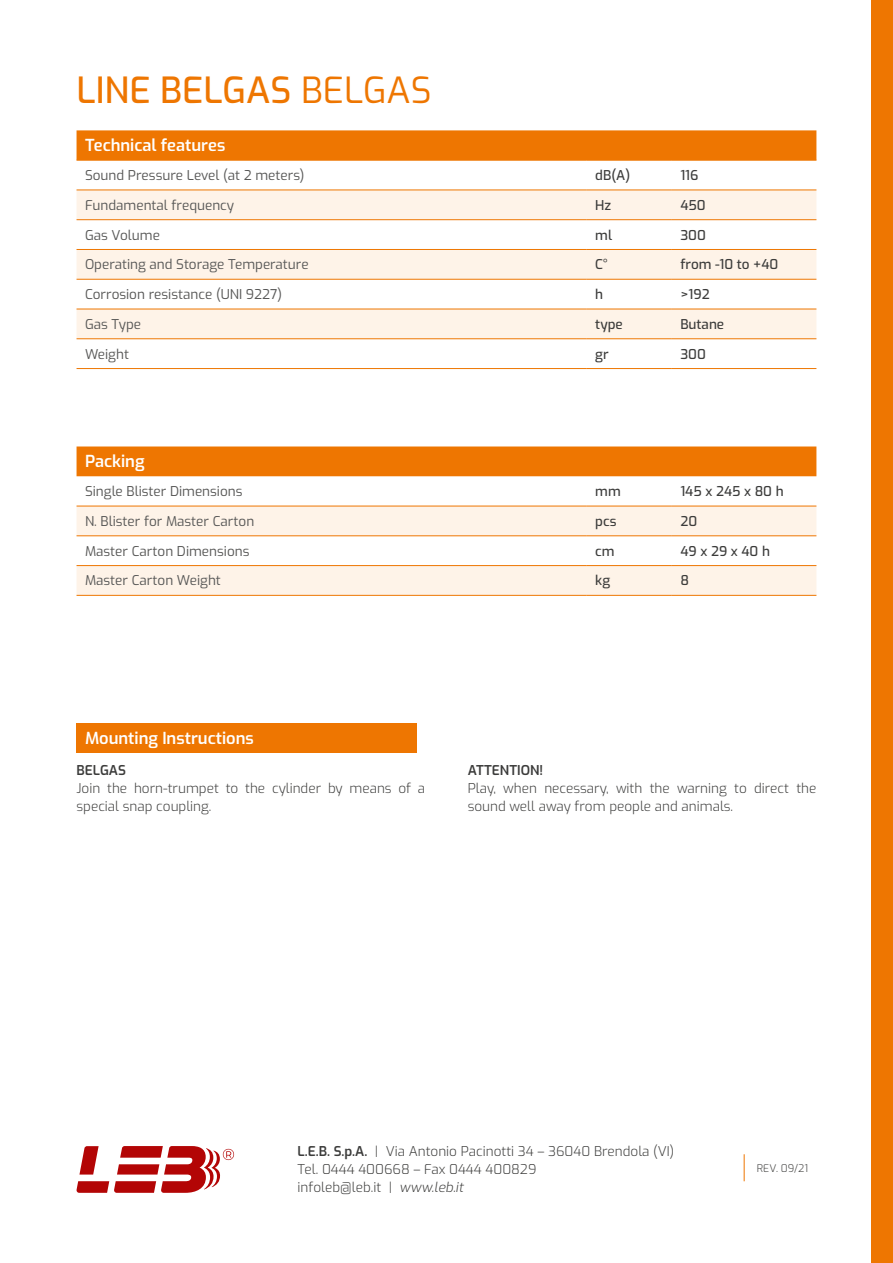
<style>
.page{position:relative;width:893px;height:1263px;background:#fff}
.page>*{position:absolute;margin:0;border:0;box-sizing:border-box;transform-origin:0 0}
.t1{font:100 36px "Exo";color:#ee7601}
.Body_Text_Left{font:100 16.5px "Exo";color:#fff}
.Body_Text_Left-2{font:100 13.5px/18px "Exo";color:#3c3c3b}
.Body_Text_Left-3{font:100 13.5px "Exo";color:#575756}
.H3_Right{font:100 13.5px "Exo";color:#3c3c3b}
.Body_Text_Left-4{font:100 10.5px "Exo";color:#3c3c3b}
.s1{font-style:italic}
</style>
<div class="page">
<div style="left:872px;top:0;width:21px;height:1263px;background:#ee7601"></div>
<div style="left:77px;top:130px;width:739px;height:30px;background:#ee7601"></div>
<svg style="left:77px;top:191px;width:739px;height:147px;fill:#fef3e8"></svg>
<hr style="left:77px;top:160px;width:510px;height:1px;background:#ee7601">
<hr style="left:587px;top:160px;width:85px;height:1px;background:#ee7601">
<hr style="left:672px;top:160px;width:144px;height:1px;background:#ee7601">
<hr style="left:77px;top:190px;width:510px;height:1px;background:#ee7601">
<hr style="left:77px;top:219px;width:510px;height:1px;background:#ee7601">
<hr style="left:77px;top:249px;width:510px;height:1px;background:#ee7601">
<hr style="left:77px;top:279px;width:510px;height:1px;background:#ee7601">
<hr style="left:587px;top:249px;width:85px;height:1px;background:#ee7601">
<hr style="left:587px;top:279px;width:85px;height:1px;background:#ee7601">
<hr style="left:587px;top:190px;width:85px;height:1px;background:#ee7601">
<hr style="left:587px;top:219px;width:85px;height:1px;background:#ee7601">
<hr style="left:672px;top:190px;width:144px;height:1px;background:#ee7601">
<hr style="left:672px;top:219px;width:144px;height:1px;background:#ee7601">
<hr style="left:672px;top:249px;width:144px;height:1px;background:#ee7601">
<hr style="left:672px;top:279px;width:144px;height:1px;background:#ee7601">
<hr style="left:77px;top:368px;width:510px;height:1px;background:#ee7601">
<hr style="left:587px;top:368px;width:85px;height:1px;background:#ee7601">
<hr style="left:672px;top:368px;width:144px;height:1px;background:#ee7601">
<hr style="left:672px;top:309px;width:144px;height:1px;background:#ee7601">
<hr style="left:672px;top:338px;width:144px;height:1px;background:#ee7601">
<hr style="left:587px;top:309px;width:85px;height:1px;background:#ee7601">
<hr style="left:587px;top:338px;width:85px;height:1px;background:#ee7601">
<hr style="left:77px;top:309px;width:510px;height:1px;background:#ee7601">
<hr style="left:77px;top:338px;width:510px;height:1px;background:#ee7601">
<div style="left:77px;top:446px;width:739px;height:30px;background:#ee7601"></div>
<svg style="left:77px;top:507px;width:739px;height:88px;fill:#fef3e8"></svg>
<hr style="left:77px;top:506px;width:510px;height:1px;background:#ee7601">
<hr style="left:587px;top:506px;width:85px;height:1px;background:#ee7601">
<hr style="left:672px;top:506px;width:144px;height:1px;background:#ee7601">
<hr style="left:77px;top:535px;width:510px;height:1px;background:#ee7601">
<hr style="left:587px;top:535px;width:85px;height:1px;background:#ee7601">
<hr style="left:672px;top:535px;width:144px;height:1px;background:#ee7601">
<hr style="left:77px;top:565px;width:510px;height:1px;background:#ee7601">
<hr style="left:587px;top:565px;width:85px;height:1px;background:#ee7601">
<hr style="left:672px;top:565px;width:144px;height:1px;background:#ee7601">
<hr style="left:77px;top:595px;width:510px;height:1px;background:#ee7601">
<hr style="left:587px;top:595px;width:85px;height:1px;background:#ee7601">
<hr style="left:672px;top:595px;width:144px;height:1px;background:#ee7601">
<svg style="left:76px;top:1146px;width:158px;height:47px"></svg>
<svg style="left:744px;top:1154px;width:1px;height:27px"></svg>
<div style="left:77px;top:723px;width:340px;height:30px;background:#ee7601"></div>
<h2 class="t1" style="left:77px;top:64px;width:357px">LINE BELGAS BELGAS</h2>
<p class="Body_Text_Left" style="left:85px;top:133px;width:142px">Technical features</p>
<p class="Body_Text_Left-3" style="left:85px;top:165px;width:221px">Sound Pressure Level (at 2 meters)</p>
<p class="H3_Right" style="left:595px;top:165px;width:36px">dB(A)</p>
<p class="H3_Right" style="left:680px;top:165px;width:20px">116</p>
<p class="Body_Text_Left-3" style="left:85px;top:195px;width:151px">Fundamental frequency</p>
<p class="H3_Right" style="left:595px;top:195px;width:18px">Hz</p>
<p class="H3_Right" style="left:680px;top:195px;width:27px">450</p>
<p class="Body_Text_Left-3" style="left:85px;top:225px;width:76px">Gas Volume</p>
<p class="H3_Right" style="left:595px;top:225px;width:18px">ml</p>
<p class="H3_Right" style="left:680px;top:225px;width:27px">300</p>
<p class="Body_Text_Left-3" style="left:85px;top:255px;width:225px">Operating and Storage Temperature</p>
<p class="H3_Right" style="left:595px;top:255px;width:14px">C°</p>
<p class="H3_Right" style="left:680px;top:255px;width:99px">from -10 to +40</p>
<p class="Body_Text_Left-3" style="left:85px;top:284px;width:199px">Corrosion resistance (UNI 9227)</p>
<p class="H3_Right" style="left:595px;top:284px;width:9px">h</p>
<p class="H3_Right" style="left:680px;top:284px;width:31px">&gt;192</p>
<p class="Body_Text_Left-3" style="left:85px;top:314px;width:58px">Gas Type</p>
<p class="H3_Right" style="left:595px;top:314px;width:29px">type</p>
<p class="H3_Right" style="left:680px;top:314px;width:45px">Butane</p>
<p class="Body_Text_Left-3" style="left:85px;top:344px;width:45px">Weight</p>
<p class="H3_Right" style="left:595px;top:344px;width:15px">gr</p>
<p class="H3_Right" style="left:680px;top:344px;width:27px">300</p>
<p class="Body_Text_Left" style="left:85px;top:450px;width:61px">Packing</p>
<p class="Body_Text_Left-3" style="left:85px;top:481px;width:159px">Single Blister Dimensions</p>
<p class="H3_Right" style="left:595px;top:481px;width:27px">mm</p>
<p class="H3_Right" style="left:680px;top:481px;width:105px">145 x 245 x 80 h</p>
<p class="Body_Text_Left-3" style="left:85px;top:511px;width:171px">N. Blister for Master Carton</p>
<p class="H3_Right" style="left:595px;top:511px;width:23px">pcs</p>
<p class="H3_Right" style="left:680px;top:511px;width:18px">20</p>
<p class="Body_Text_Left-3" style="left:85px;top:541px;width:166px">Master Carton Dimensions</p>
<p class="H3_Right" style="left:595px;top:541px;width:21px">cm</p>
<p class="H3_Right" style="left:680px;top:541px;width:91px">49 x 29 x 40 h</p>
<p class="Body_Text_Left-3" style="left:85px;top:571px;width:137px">Master Carton Weight</p>
<p class="H3_Right" style="left:595px;top:571px;width:16px">kg</p>
<p class="H3_Right" style="left:680px;top:571px;width:10px">8</p>
<p class="Body_Text_Left" style="left:85px;top:726px;width:170px">Mounting Instructions</p>
<p class="Body_Text_Left-2" style="left:77px;top:761px;width:51px">BELGAS</p>
<p class="Body_Text_Left-2" style="left:77px;top:779px;width:350px">Join the horn-trumpet to the cylinder by means of a special snap coupling.</p>
<p class="Body_Text_Left-2" style="left:468px;top:761px;width:77px">ATTENTION!</p>
<p class="Body_Text_Left-2" style="left:468px;top:779px;width:350px">Play, when necessary, with the warning to direct the sound well away from people and animals.</p>
<p class="Body_Text_Left-2" style="left:298px;top:1142px;width:378px">L.E.B. S.p.A. | Via Antonio Pacinotti 34 – 36040 Brendola (VI)</p>
<p class="Body_Text_Left-2" style="left:298px;top:1160px;width:240px">Tel. 0444 400668 – Fax 0444 400829</p>
<p class="Body_Text_Left-2" style="left:298px;top:1178px;width:167px">infoleb@leb.it | <span class="s1">www.leb.it</span></p>
<p class="Body_Text_Left-4" style="left:757px;top:1160px;width:53px">REV. 09/21</p>
</div>
